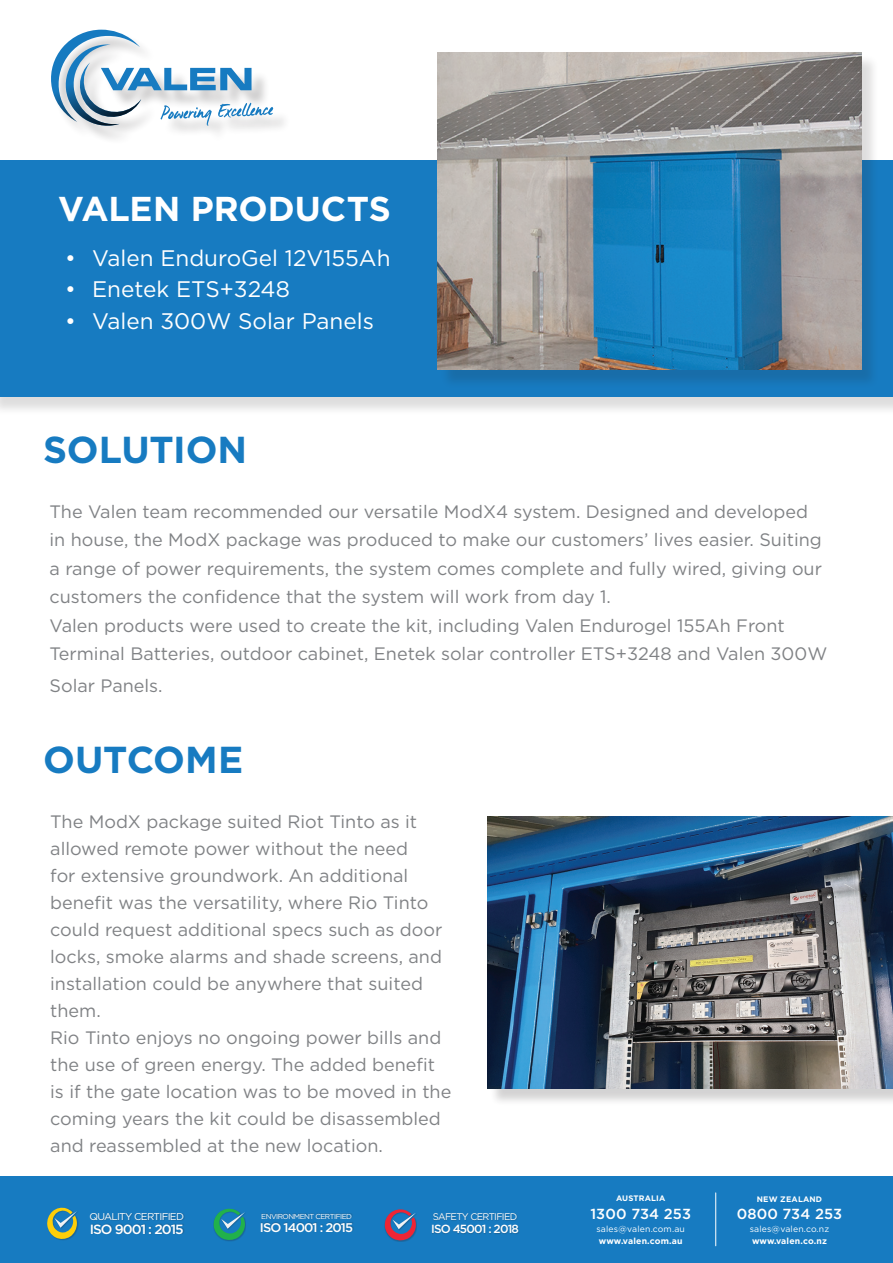
<style>
.page{position:relative;width:893px;height:1263px;background:#fff}
.page>*{position:absolute;margin:0;border:0;box-sizing:border-box;transform-origin:0 0}
.t1{font:700 37.5px "Gotham";letter-spacing:-.005em;color:#177bc1}
.t2{font:700 34.5px "Gotham";color:#fff}
.t3{font:22.5px "Gotham";color:#fff}
.t4{font:18px/27px "Gotham";color:#808285}
.t5{font:500 14.55px "Gotham";letter-spacing:.01em;color:#fff}
.t6{font:500 13.35px "Gotham";letter-spacing:-.07em;color:#fff}
.t7{font:500 12.6px "Gotham";letter-spacing:-.07em;color:#fff}
.t8{font:500 11.85px "Gotham";letter-spacing:-.07em;color:#fff}
.t9{font:9.9px "Gotham";letter-spacing:-.07em;color:#fff}
.t10{font:9.6px "Gotham";letter-spacing:-.07em;color:#fff}
.t11{font:8.7px "Gotham";letter-spacing:.02em;color:#fff}
.t12{font:700 8.7px "Gotham";letter-spacing:.02em;color:#fff}
.t13{font:700 7.95px "Gotham";letter-spacing:.02em;color:#fff}
.t14{font:7.2px "Gotham";letter-spacing:-.07em;color:#fff}
</style>
<div class="page">
<div style="left:0;top:163px;width:893px;height:252px;background:#231f20;opacity:.15"></div>
<div style="left:0;top:160px;width:893px;height:237px;background:#177bc1"></div>
<div style="left:53px;top:32px;width:238px;height:112px;background:#231f20;opacity:.25"></div>
<svg style="left:51px;top:30px;width:223px;height:98px"></svg>
<div style="left:0;top:1177px;width:893px;height:86px;background:#177bc1"></div>
<div style="left:440px;top:54px;width:440px;height:335px;background:#231f20;opacity:.15"></div>
<img style="left:438px;top:52px;width:423px;height:318px">
<hr style="left:715px;top:1193px;width:1px;height:53px;background:#fff">
<div style="left:47px;top:1208px;width:31px;height:32px;background:#231f20;opacity:.25"></div>
<svg style="left:47px;top:1207px;width:30px;height:33px"></svg>
<div style="left:90px;top:1213px;width:94px;height:22px;background:#231f20;opacity:.25"></div>
<div style="left:261px;top:1213px;width:92px;height:19px;background:#231f20;opacity:.25"></div>
<div style="left:213px;top:1208px;width:33px;height:33px;background:#231f20;opacity:.25"></div>
<svg style="left:213px;top:1208px;width:32px;height:33px"></svg>
<div style="left:432px;top:1213px;width:87px;height:21px;background:#231f20;opacity:.25"></div>
<div style="left:384px;top:1209px;width:33px;height:33px;background:#231f20;opacity:.25"></div>
<svg style="left:384px;top:1209px;width:32px;height:32px"></svg>
<div style="left:490px;top:818px;width:403px;height:288px;background:#231f20;opacity:.2"></div>
<img style="left:488px;top:816px;width:405px;height:273px">
<h2 class="t2" style="left:58px;top:186px;width:334px">VALEN PRODUCTS</h2>
<p class="t3" style="left:65px;top:243px;width:327px">• Valen EnduroGel 12V155Ah</p>
<p class="t3" style="left:65px;top:275px;width:226px">• Enetek ETS+3248</p>
<p class="t3" style="left:65px;top:306px;width:310px">• Valen 300W Solar Panels</p>
<h1 class="t1" style="left:43px;top:425px;width:205px">SOLUTION</h1>
<p class="t4" style="left:50px;top:497px;width:779px;line-height:28.5px">The Valen team recommended our versatile ModX4 system. Designed and developed in house, the ModX package was produced to make our customers’ lives easier. Suiting a range of power requirements, the system comes complete and fully wired, giving our customers the confidence that the system will work from day 1.<br>Valen products were used to create the kit, including Valen Endurogel 155Ah Front Terminal Batteries, outdoor cabinet, Enetek solar controller ETS+3248 and Valen 300W</p>
<p class="t4" style="left:50px;top:672px;width:115px">Solar Panels.</p>
<h1 class="t1" style="left:43px;top:735px;width:201px">OUTCOME</h1>
<p class="t4" style="left:50px;top:807px;width:403px">The ModX package suited Riot Tinto as it allowed remote power without the need<br>for extensive groundwork. An additional benefit was the versatility, where Rio Tinto could request additional specs such as door locks, smoke alarms and shade screens, and installation could be anywhere that suited them.<br>Rio Tinto enjoys no ongoing power bills and the use of green energy. The added benefit is if the gate location was to be moved in the coming years the kit could be disassembled and reassembled at the new location.</p>
<p class="t9" style="left:89px;top:1210px;width:96px">QUALITY CERTIFIED</p>
<p class="t6" style="left:90px;top:1220px;width:96px">ISO 9001 : 2015</p>
<p class="t14" style="left:261px;top:1211px;width:92px">ENVIRONMENT CERTIFIED</p>
<p class="t7" style="left:260px;top:1219px;width:95px">ISO 14001 : 2015</p>
<p class="t10" style="left:433px;top:1210px;width:86px">SAFETY CERTIFIED</p>
<p class="t8" style="left:431px;top:1221px;width:89px">ISO 45001 : 2018</p>
<p class="t13" style="left:616px;top:1193px;width:51px">AUSTRALIA</p>
<p class="t5" style="left:590px;top:1204px;width:102px">1300 734 253</p>
<p class="t11" style="left:596px;top:1223px;width:90px">sales@valen.com.au</p>
<p class="t12" style="left:599px;top:1235px;width:85px">www.valen.com.au</p>
<p class="t13" style="left:757px;top:1194px;width:67px">NEW ZEALAND</p>
<p class="t5" style="left:737px;top:1204px;width:107px">0800 734 253</p>
<p class="t11" style="left:750px;top:1223px;width:81px">sales@valen.co.nz</p>
<p class="t12" style="left:752px;top:1235px;width:76px">www.valen.co.nz</p>
</div>
